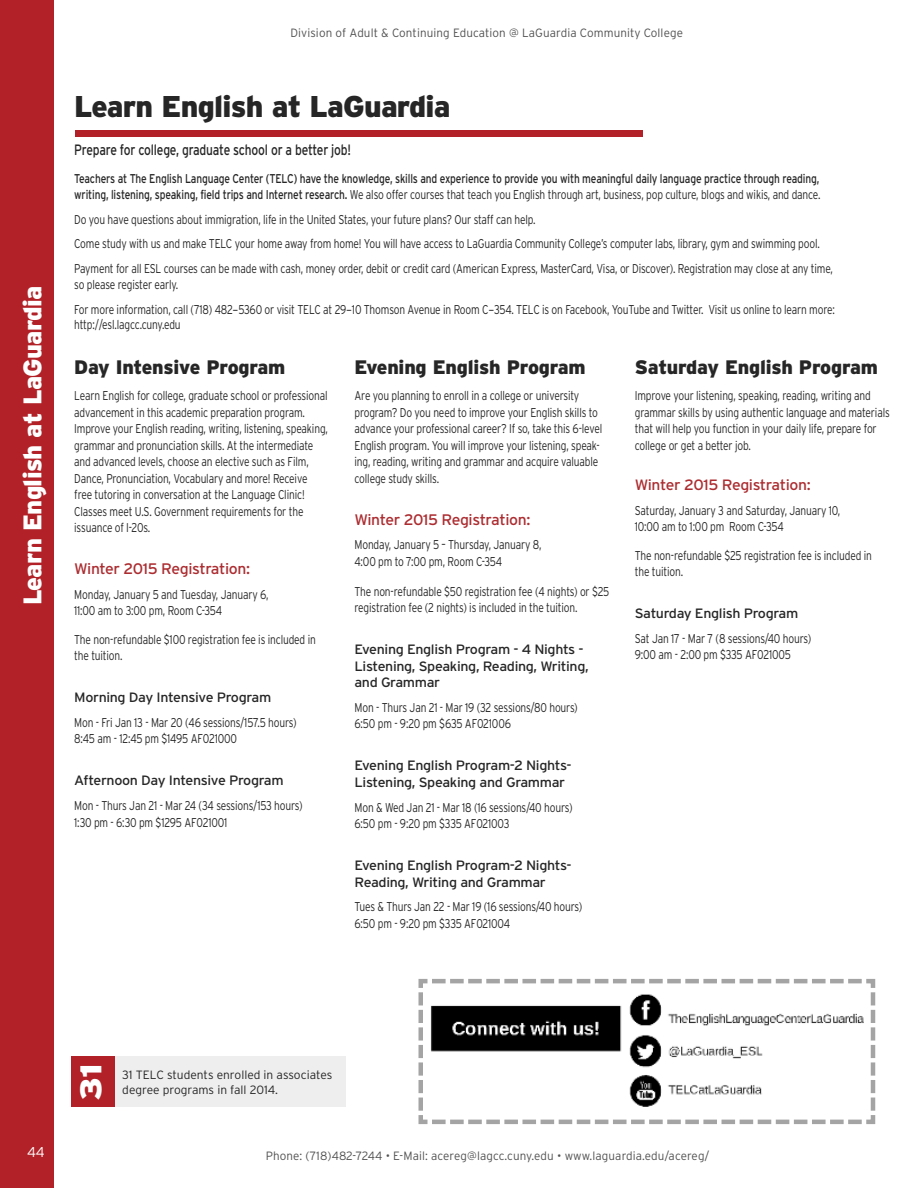
<style>
.page{position:relative;width:918px;height:1188px;background:#fff}
.page>*{position:absolute;margin:0;border:0;box-sizing:border-box;transform-origin:0 0}
.t1{font:900 30px "Interstate";letter-spacing:-.025em;color:#272627}
.t2{font:900 30px "Interstate";color:#fff;scale:1.15 1}
.t3{font:900 25.5px "Interstate";letter-spacing:-.025em;color:#fff}
.t4{font:900 19.5px "Interstate";letter-spacing:-.01em;color:#272627}
.t5{font:15.3px "Interstate";letter-spacing:-.025em;color:#ac2d31}
.t6{font:15px "Interstate";letter-spacing:-.015em;color:#272627;scale:.8 1}
.t7{font:15px "Interstate";letter-spacing:-.025em;color:#ac2d31;scale:1.05 1}
.t8{font:300 14.25px "Interstate";color:#fff}
.t9{font:13.5px/16.5px "Interstate";letter-spacing:-.025em;color:#272627;scale:1.05 1}
.t10{font:300 12.75px/16.5px "Interstate";letter-spacing:-.015em;color:#272627;scale:.8 1}
.t11{font:12.75px/15.8px "Interstate";letter-spacing:-.015em;color:#272627;scale:.8 1}
.t12{font:300 12px "Interstate";letter-spacing:.01em;color:#525152}
.t13{font:300 12px "Interstate";color:#272627}
.s1{font-weight:300}
.s2{font-family:"Lucida Grande";font-weight:400}
</style>
<div class="page">
<div style="left:0;top:0;width:53px;height:1188px;background:#b12127"></div>
<div style="left:75px;top:130px;width:568px;height:6px;background:#b12127"></div>
<div style="left:71px;top:1056px;width:44px;height:51px;background:#b12127"></div>
<div style="left:115px;top:1056px;width:231px;height:51px;background:#eee"></div>
<svg style="left:418px;top:979px;width:458px;height:145px"></svg>
<h2 class="t3" style="left:18px;top:605px;width:321px;rotate:-90deg">Learn English at LaGuardia</h2>
<p class="t12" style="left:290px;top:25px;width:394px">Division of Adult &amp; Continuing Education @ LaGuardia Community College</p>
<h1 class="t1" style="left:74px;top:89px;width:378px">Learn English at LaGuardia</h1>
<p class="t6" style="left:74px;top:142px;width:348px">Prepare for college, graduate school or a better job!</p>
<p class="t11" style="left:74px;top:171px;width:934px">Teachers at The English Language Center (TELC) have the knowledge, skills and experience to provide you with meaningful daily language practice through reading, writing, listening, speaking, field trips and Internet research. <span class="s1">We also offer courses that teach you English through art, business, pop culture, blogs and wikis, and dance.</span></p>
<p class="t10" style="left:74px;top:207px;width:950px;line-height:24.8px">Do you have questions about immigration, life in the United States, your future plans? Our staff can help.<br>Come study with us and make TELC your home away from home! You will have access to LaGuardia Community College’s computer labs, library, gym and swimming pool.<br>Payment for all ESL courses can be made with cash, money order, debit or credit card (American Express, MasterCard, Visa, or Discover). Registration may close at any time,</p>
<p class="t10" style="left:74px;top:272px;width:952px;line-height:24.8px">so please register early.<br>For more information, call (718) 482<span class="s2">-</span>5360 or visit TELC at 29<span class="s2">-</span>10 Thomson Avenue in Room C<span class="s2">-</span>354. TELC is on Facebook, YouTube and Twitter. Visit us online to learn more:</p>
<p class="t10" style="left:74px;top:317px;width:135px">http://esl.lagcc.cuny.edu</p>
<h3 class="t4" style="left:74px;top:356px;width:213px">Day Intensive Program</h3>
<p class="t10" style="left:74px;top:388px;width:319px">Learn English for college, graduate school or professional advancement in this academic preparation program.<br>Improve your English reading, writing, listening, speaking, grammar and pronunciation skills. At the intermediate and advanced levels, choose an elective such as Film, Dance, Pronunciation, Vocabulary and more! Receive free tutoring in conversation at the Language Clinic!<br>Classes meet U.S. Government requirements for the issuance of I-20s.</p>
<p class="t5" style="left:74px;top:560px;width:177px">Winter 2015 Registration:</p>
<p class="t10" style="left:74px;top:586px;width:245px">Monday, January 5 and Tuesday, January 6,<br>11:00 am to 3:00 pm, Room C-354</p>
<p class="t10" style="left:74px;top:631px;width:304px">The non-refundable $100 registration fee is included in the tuition.</p>
<p class="t9" style="left:74px;top:689px;width:189px">Morning Day Intensive Program</p>
<p class="t10" style="left:74px;top:714px;width:279px">Mon - Fri Jan 13 - Mar 20 (46 sessions/157.5 hours)<br>8:45 am - 12:45 pm $1495 AF021000</p>
<p class="t9" style="left:74px;top:773px;width:201px">Afternoon Day Intensive Program</p>
<p class="t10" style="left:74px;top:797px;width:287px">Mon - Thurs Jan 21 - Mar 24 (34 sessions/153 hours)<br>1:30 pm - 6:30 pm $1295 AF021001</p>
<h3 class="t4" style="left:355px;top:356px;width:233px">Evening English Program</h3>
<p class="t10" style="left:355px;top:388px;width:311px">Are you planning to enroll in a college or university program? Do you need to improve your English skills to advance your professional career? If so, take this 6-level English program. You will improve your listening, speak&shy;ing, reading, writing and grammar and acquire valuable college study skills.</p>
<p class="t5" style="left:355px;top:511px;width:177px">Winter 2015 Registration:</p>
<p class="t10" style="left:355px;top:537px;width:236px">Monday, January 5 – Thursday, January 8,<br>4:00 pm to 7:00 pm, Room C-354</p>
<p class="t10" style="left:355px;top:583px;width:320px">The non-refundable $50 registration fee (4 nights) or $25 registration fee (2 nights) is included in the tuition.</p>
<p class="t9" style="left:355px;top:641px;width:225px">Evening English Program - 4 Nights -<br>Listening, Speaking, Reading, Writing, and Grammar</p>
<p class="t10" style="left:355px;top:699px;width:281px">Mon - Thurs Jan 21 - Mar 19 (32 sessions/80 hours)<br>6:50 pm - 9:20 pm $635 AF021006</p>
<p class="t9" style="left:355px;top:758px;width:208px">Evening English Program-2 Nights-<br>Listening, Speaking and Grammar</p>
<p class="t10" style="left:355px;top:799px;width:274px">Mon &amp; Wed Jan 21 - Mar 18 (16 sessions/40 hours)<br>6:50 pm - 9:20 pm $335 AF021003</p>
<p class="t9" style="left:355px;top:857px;width:208px">Evening English Program-2 Nights-<br>Reading, Writing and Grammar</p>
<p class="t10" style="left:355px;top:899px;width:286px">Tues &amp; Thurs Jan 22 - Mar 19 (16 sessions/40 hours)<br>6:50 pm - 9:20 pm $335 AF021004</p>
<h3 class="t4" style="left:635px;top:356px;width:245px">Saturday English Program</h3>
<p class="t10" style="left:635px;top:388px;width:320px">Improve your listening, speaking, reading, writing and grammar skills by using authentic language and materials that will help you function in your daily life, prepare for college or get a better job.</p>
<p class="t7" style="left:635px;top:476px;width:169px">Winter 2015 Registration:</p>
<p class="t10" style="left:635px;top:502px;width:259px">Saturday, January 3 and Saturday, January 10,<br>10:00 am to 1:00 pm Room C-354</p>
<p class="t10" style="left:635px;top:547px;width:298px">The non-refundable $25 registration fee is included in the tuition.</p>
<p class="t9" style="left:635px;top:605px;width:157px">Saturday English Program</p>
<p class="t10" style="left:635px;top:630px;width:222px">Sat Jan 17 - Mar 7 (8 sessions/40 hours)<br>9:00 am - 2:00 pm $335 AF021005</p>
<p class="t8" style="left:27px;top:1144px;width:19px">44</p>
<h1 class="t2" style="left:74px;top:1101px;width:34px;rotate:-90deg">31</h1>
<p class="t13" style="left:122px;top:1068px;width:212px">31 TELC students enrolled in associates</p>
<p class="t13" style="left:122px;top:1082px;width:157px">degree programs in fall 2014.</p>
<p class="t12" style="left:266px;top:1149px;width:445px">Phone: (718)482-7244 • E-Mail: acereg@lagcc.cuny.edu • www.laguardia.edu/acereg/</p>
</div>
